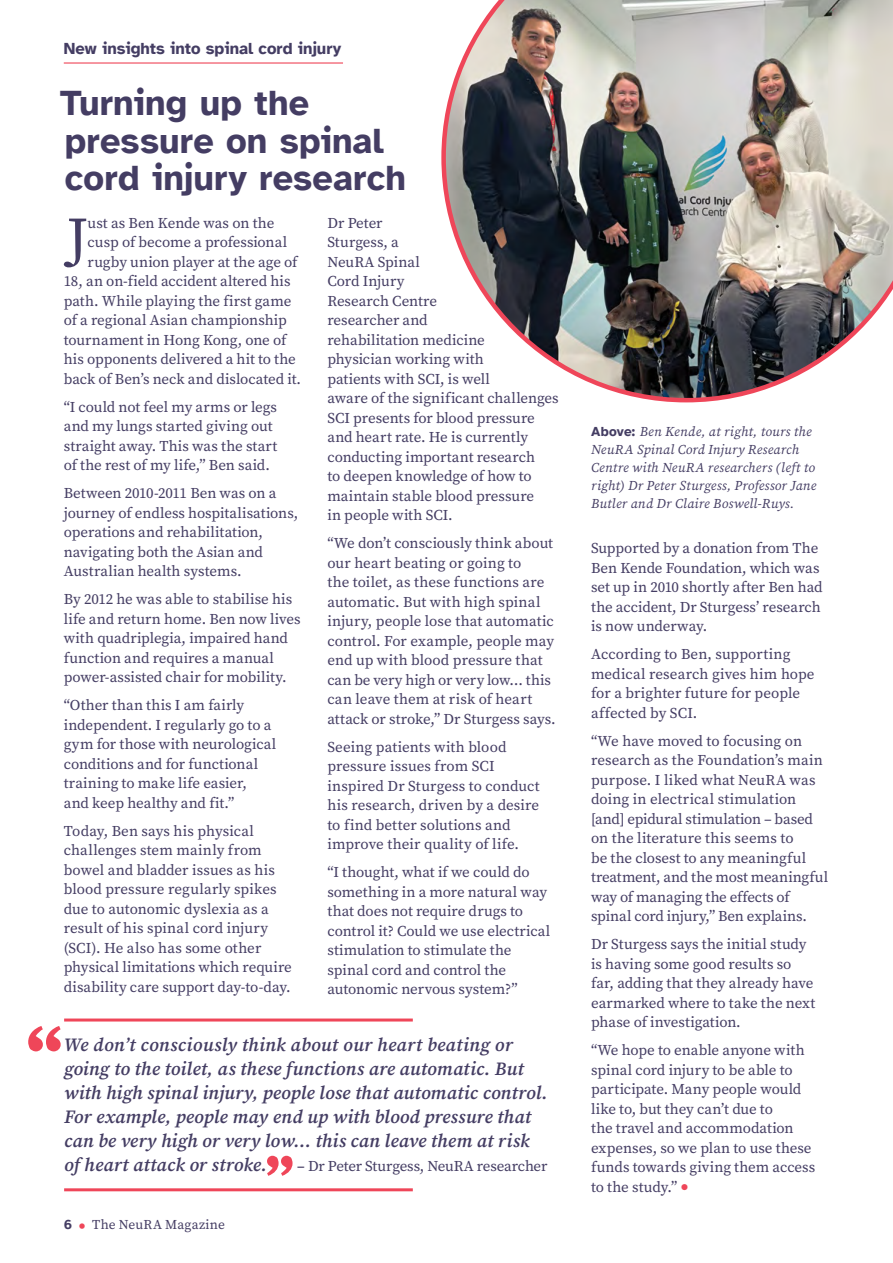
<style>
.page{position:relative;width:893px;height:1263px;background:#fff}
.page>*{position:absolute;margin:0;border:0;box-sizing:border-box;transform-origin:0 0}
.t1{font:58.65px "Source Serif Pro";color:#443d63}
.t2{font:700 36px/37.5px "Atkinson Hyperlegible";letter-spacing:.005em;color:#443d63}
.t3{font:italic 600 18.75px/24px "Source Serif Pro";letter-spacing:.01em;color:#443d63}
.t4{font:700 16.5px "Atkinson Hyperlegible";color:#443d63}
.t5{font:15px/19.5px "Source Serif Pro";color:#443d63}
.t6{font:italic 13.5px/18px "Source Serif Pro";letter-spacing:.015em;color:#443d63}
.t7{font:13.5px "Source Serif Pro";letter-spacing:.02em;color:#443d63}
.s1{font-weight:600;font-style:italic}
.s2{font-family:"Atkinson Hyperlegible";font-weight:700}
.s3{font-size:24px;color:#ef4659}
.s4{font-family:"Atkinson Hyperlegible";font-weight:700;font-style:normal}
.s5{font-size:27px;color:#ef4659}
</style>
<div class="page">
<img style="left:441px;top:0;width:452px;height:403px">
<hr style="left:64px;top:62px;width:279px;height:2px;background:#ef4659">
<svg style="left:28px;top:1026px;width:33px;height:25px"></svg>
<hr style="left:64px;top:1018px;width:349px;height:3px;background:#ef4659">
<hr style="left:64px;top:1188px;width:349px;height:3px;background:#ef4659">
<svg style="left:267px;top:1156px;width:26px;height:20px"></svg>
<p class="t4" style="left:64px;top:39px;width:279px">New insights into spinal cord injury</p>
<h2 class="t2" style="left:60px;top:84px;width:348px">Turning up the pressure on spinal cord injury research</h2>
<h1 class="t1" style="left:66px;top:199px;width:23px">J</h1>
<p class="t5" style="left:88px;top:213px;width:188px">ust as Ben Kende was on the</p>
<p class="t5" style="left:88px;top:233px;width:201px">cusp of become a professional</p>
<p class="t5" style="left:88px;top:252px;width:211px">rugby union player at the age of</p>
<p class="t5" style="left:64px;top:272px;width:228px">18, an on-field accident altered his</p>
<p class="t5" style="left:64px;top:291px;width:229px">path. While playing the first game</p>
<p class="t5" style="left:64px;top:311px;width:224px">of a regional Asian championship</p>
<p class="t5" style="left:64px;top:330px;width:224px">tournament in Hong Kong, one of</p>
<p class="t5" style="left:64px;top:350px;width:234px">his opponents delivered a hit to the</p>
<p class="t5" style="left:64px;top:369px;width:239px">back of Ben’s neck and dislocated it.</p>
<p class="t5" style="left:64px;top:397px;width:215px">“I could not feel my arms or legs and my lungs started giving out straight away. This was the start of the rest of my life,” Ben said.</p>
<p class="t5" style="left:64px;top:484px;width:236px">Between 2010-2011 Ben was on a journey of endless hospitalisations, operations and rehabilitation, navigating both the Asian and<br>Australian health systems.</p>
<p class="t5" style="left:64px;top:590px;width:238px">By 2012 he was able to stabilise his life and return home. Ben now lives with quadriplegia, impaired hand function and requires a manual power-assisted chair for mobility.</p>
<p class="t5" style="left:64px;top:696px;width:214px">“Other than this I am fairly independent. I regularly go to a gym for those with neurological conditions and for functional training to make life easier,<br>and keep healthy and fit.”</p>
<p class="t5" style="left:64px;top:821px;width:230px">Today, Ben says his physical challenges stem mainly from bowel and bladder issues as his blood pressure regularly spikes due to autonomic dyslexia as a result of his spinal cord injury (SCI). He also has some other physical limitations which require disability care support day-to-day.</p>
<p class="t5" style="left:327px;top:213px;width:233px">Dr Peter<br>Sturgess, a<br>NeuRA Spinal<br>Cord Injury<br>Research Centre<br>researcher and<br>rehabilitation medicine<br>physician working with<br>patients with SCI, is well<br>aware of the significant challenges<br>SCI presents for blood pressure and heart rate. He is currently conducting important research<br>to deepen knowledge of how to maintain stable blood pressure<br>in people with SCI.</p>
<p class="t5" style="left:327px;top:534px;width:230px">“We don’t consciously think about our heart beating or going to<br>the toilet, as these functions are automatic. But with high spinal injury, people lose that automatic control. For example, people may end up with blood pressure that can be very high or very low… this can leave them at risk of heart attack or stroke,” Dr Sturgess says.</p>
<p class="t5" style="left:327px;top:737px;width:214px">Seeing patients with blood pressure issues from SCI inspired Dr Sturgess to conduct his research, driven by a desire to find better solutions and improve their quality of life.</p>
<p class="t5" style="left:327px;top:863px;width:224px">“I thought, what if we could do something in a more natural way that does not require drugs to control it? Could we use electrical stimulation to stimulate the spinal cord and control the autonomic nervous system?”</p>
<p class="t3" style="left:64px;top:1034px;width:485px">We don’t consciously think about our heart beating or going to the toilet, as these functions are automatic. But with high spinal injury, people lose that automatic control.<br>For example, people may end up with blood pressure that can be very high or very low… this can leave them at risk of heart attack or stroke.</p>
<p class="t5" style="left:297px;top:1156px;width:252px"><span class="s1">–</span> Dr Peter Sturgess, NeuRA researcher</p>
<p class="t7" style="left:64px;top:1216px;width:163px"><span class="s2">6</span> <span class="s3">•</span> The NeuRA Magazine</p>
<p class="t6" style="left:591px;top:423px;width:227px"><span class="s4">Above:</span> Ben Kende, at right, tours the NeuRA Spinal Cord Injury Research Centre with NeuRA researchers (left to right) Dr Peter Sturgess, Professor Jane Butler and Dr Claire Boswell-Ruys.</p>
<p class="t5" style="left:591px;top:538px;width:233px">Supported by a donation from The<br>Ben Kende Foundation, which was set up in 2010 shortly after Ben had the accident, Dr Sturgess’ research is now underway.</p>
<p class="t5" style="left:591px;top:644px;width:225px">According to Ben, supporting medical research gives him hope for a brighter future for people affected by SCI.</p>
<p class="t5" style="left:591px;top:731px;width:239px">“We have moved to focusing on research as the Foundation’s main purpose. I liked what NeuRA was doing in electrical stimulation [and] epidural stimulation – based on the literature this seems to<br>be the closest to any meaningful treatment, and the most meaningful way of managing the effects of spinal cord injury,” Ben explains.</p>
<p class="t5" style="left:591px;top:934px;width:226px">Dr Sturgess says the initial study is having some good results so far, adding that they already have earmarked where to take the next phase of investigation.</p>
<p class="t5" style="left:591px;top:1040px;width:226px">“We hope to enable anyone with spinal cord injury to be able to participate. Many people would like to, but they can’t due to<br>the travel and accommodation expenses, so we plan to use these funds towards giving them access to the study.” <span class="s5">•</span></p>
</div>
